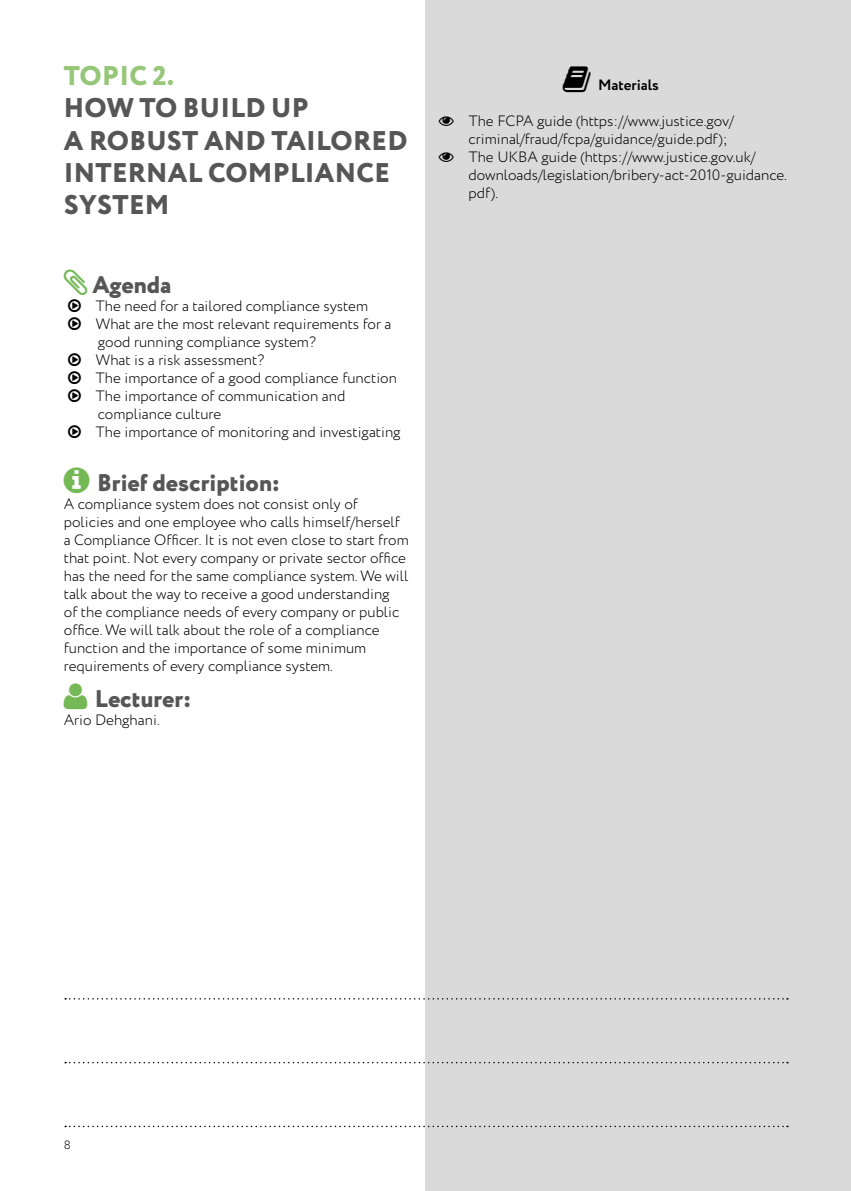
<style>
.page{position:relative;width:851px;height:1191px;background:#fff}
.page>*{position:absolute;margin:0;border:0;box-sizing:border-box;transform-origin:0 0}
.t1{font:800 27px/32.4px "Circe";letter-spacing:.01em;color:#565656}
.t2{font:800 27px "Circe";color:#96c779}
.t3{font:800 24px "Circe";color:#565656}
.t4{font:300 15px/18px "Circe";color:#000}
.t5{font:700 15px "Circe";color:#000}
.t6{font:300 12px "Circe";color:#000}
</style>
<div class="page">
<div style="left:425px;top:0;width:425px;height:1191px;background:#dadada"></div>
<svg style="left:65px;top:1061px;width:722px;height:2px"></svg>
<svg style="left:65px;top:998px;width:722px;height:1px"></svg>
<svg style="left:65px;top:1125px;width:722px;height:2px"></svg>
<h1 class="t2" style="left:64px;top:57px;width:112px">TOPIC 2.</h1>
<h1 class="t1" style="left:64px;top:93px;width:345px">HOW TO BUILD UP<br>A ROBUST AND TAILORED<br>INTERNAL COMPLIANCE<br>SYSTEM</h1>
<h2 class="t3" style="left:92px;top:268px;width:80px">AGENDA</h2>
<p class="t4" style="left:96px;top:297px;width:306px">The need for a tailored compliance system What are the most relevant requirements for a good running compliance system?<br>What is a risk assessment?<br>The importance of a good compliance function The importance of communication and compliance culture<br>The importance of monitoring and investigating</p>
<h2 class="t3" style="left:97px;top:466px;width:184px">BRIEF DESCRIPTION:</h2>
<p class="t4" style="left:64px;top:495px;width:346px">A compliance system does not consist only of policies and one employee who calls himself/herself a Compliance Officer. It is not even close to start from that point. Not every company or private sector office has the need for the same compliance system. We will talk about the way to receive a good understanding<br>of the compliance needs of every company or public office. We will talk about the role of a compliance function and the importance of some minimum requirements of every compliance system.</p>
<h2 class="t3" style="left:95px;top:682px;width:98px">LECTURER:</h2>
<p class="t4" style="left:64px;top:711px;width:97px">Ario Dehghani.</p>
<p class="t5" style="left:598px;top:74px;width:62px">M aterials</p>
<p class="t4" style="left:468px;top:112px;width:320px">The FCPA guide (https://www.justice.gov/ criminal/fraud/fcpa/guidance/guide.pdf);<br>The UKBA guide (https://www.justice.gov.uk/ downloads/legislation/bribery-act-2010-guidance. pdf).</p>
<p class="t6" style="left:64px;top:1137px;width:9px">8</p>
</div>
